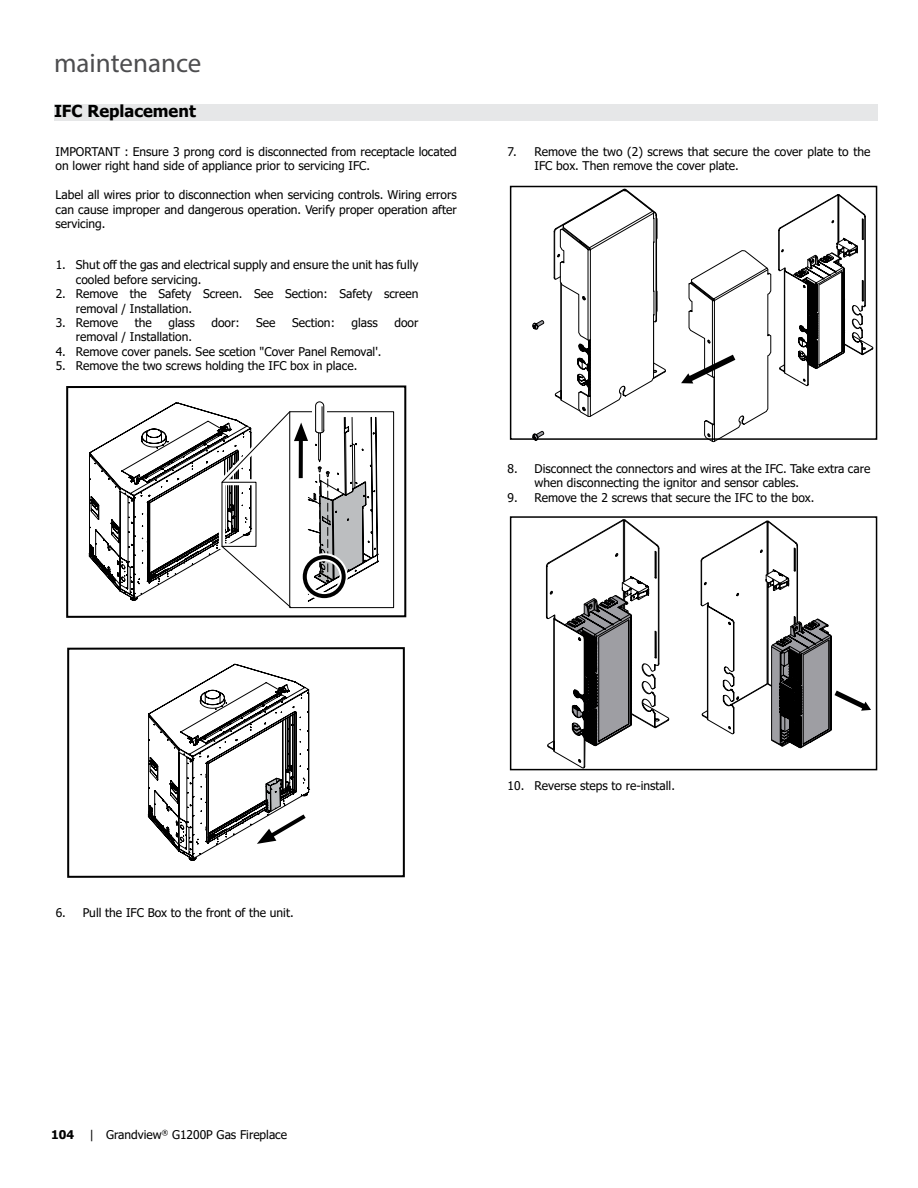
<style>
.page{position:relative;width:918px;height:1188px;background:#fff}
.page>*{position:absolute;margin:0;border:0;box-sizing:border-box;transform-origin:0 0}
.t1{font:27px "Myriad Pro";color:#4d4d4f}
.t2{font:700 16.5px "Tahoma";color:#000}
.t3{font:12px/14.4px "Tahoma";color:#000}
.t4{font:700 12px "Tahoma";color:#000}
</style>
<div class="page">
<div style="left:54px;top:105px;width:823px;height:16px;background:#e6e7e8"></div>
<svg style="left:66px;top:385px;width:341px;height:233px"></svg>
<div style="left:287px;top:409px;width:110px;height:202px;border:6px solid #fff"></div>
<div style="left:289px;top:411px;width:105px;height:197px;border:1px solid #000"></div>
<div style="left:312px;top:398px;width:14px;height:37px;background:#fff"></div>
<svg style="left:89px;top:401px;width:289px;height:215px"></svg>
<div style="left:301px;top:553px;width:47px;height:47px;border:8px solid #fff;border-radius:50%"></div>
<div style="left:303px;top:555px;width:43px;height:43px;border:4px solid #000;border-radius:50%"></div>
<svg style="left:67px;top:647px;width:338px;height:231px"></svg>
<svg style="left:148px;top:664px;width:166px;height:197px"></svg>
<svg style="left:532px;top:430px;width:13px;height:11px"></svg>
<svg style="left:532px;top:320px;width:13px;height:10px"></svg>
<svg style="left:553px;top:189px;width:113px;height:228px"></svg>
<svg style="left:778px;top:194px;width:96px;height:192px"></svg>
<svg style="left:681px;top:250px;width:91px;height:192px"></svg>
<svg style="left:546px;top:519px;width:124px;height:248px"></svg>
<svg style="left:700px;top:520px;width:171px;height:228px"></svg>
<div style="left:510px;top:516px;width:367px;height:254px;border:2px solid #000"></div>
<div style="left:510px;top:186px;width:367px;height:254px;border:2px solid #000"></div>
<h1 class="t1" style="left:54px;top:46px;width:149px">maintenance</h1>
<h2 class="t2" style="left:54px;top:100px;width:143px">IFC Replacement</h2>
<p class="t3" style="left:56px;top:145px;width:403px">IMPORTANT : Ensure 3 prong cord is disconnected from receptacle located on lower right hand side of appliance prior to servicing IFC.</p>
<p class="t3" style="left:56px;top:188px;width:403px;text-align:justify">Label all wires prior to disconnection when servicing controls. Wiring errors can cause improper and dangerous operation. Verify proper operation after servicing.</p>
<p class="t3" style="left:76px;top:258px;width:344px;text-indent:-20px">1. Shut off the gas and electrical supply and ensure the unit has fully cooled before servicing.</p>
<p class="t3" style="left:76px;top:287px;width:344px;text-indent:-20px">2. Remove the Safety Screen. See Section: Safety screen removal / Installation.</p>
<p class="t3" style="left:56px;top:316px;width:64px">3. Remove</p>
<p class="t3" style="left:135px;top:316px;width:19px">the</p>
<p class="t3" style="left:168px;top:316px;width:28px">glass</p>
<p class="t3" style="left:211px;top:316px;width:30px">door:</p>
<p class="t3" style="left:256px;top:316px;width:21px">See</p>
<p class="t3" style="left:292px;top:316px;width:44px">Section:</p>
<p class="t3" style="left:352px;top:316px;width:28px">glass</p>
<p class="t3" style="left:395px;top:316px;width:25px">door</p>
<p class="t3" style="left:76px;top:330px;width:118px">removal / Installation.</p>
<p class="t3" style="left:56px;top:345px;width:327px">4. Remove cover panels. See scetion "Cover Panel Removal'.</p>
<p class="t3" style="left:56px;top:359px;width:303px">5. Remove the two screws holding the IFC box in place.</p>
<p class="t3" style="left:535px;top:145px;width:337px;text-indent:-27px">7. Remove the two (2) screws that secure the cover plate to the<br>IFC box. Then remove the cover plate.</p>
<p class="t3" style="left:535px;top:462px;width:337px;text-indent:-27px">8. Disconnect the connectors and wires at the IFC. Take extra care when disconnecting the ignitor and sensor cables.</p>
<p class="t3" style="left:508px;top:491px;width:308px">9. Remove the 2 screws that secure the IFC to the box.</p>
<p class="t3" style="left:56px;top:906px;width:239px">6. Pull the IFC Box to the front of the unit.</p>
<p class="t4" style="left:51px;top:1126px;width:24px">104</p>
<p class="t3" style="left:90px;top:1128px;width:199px">| Grandview<sup>®</sup> G1200P Gas Fireplace</p>
<p class="t3" style="left:508px;top:779px;width:169px">10. Reverse steps to re-install.</p>
</div>
